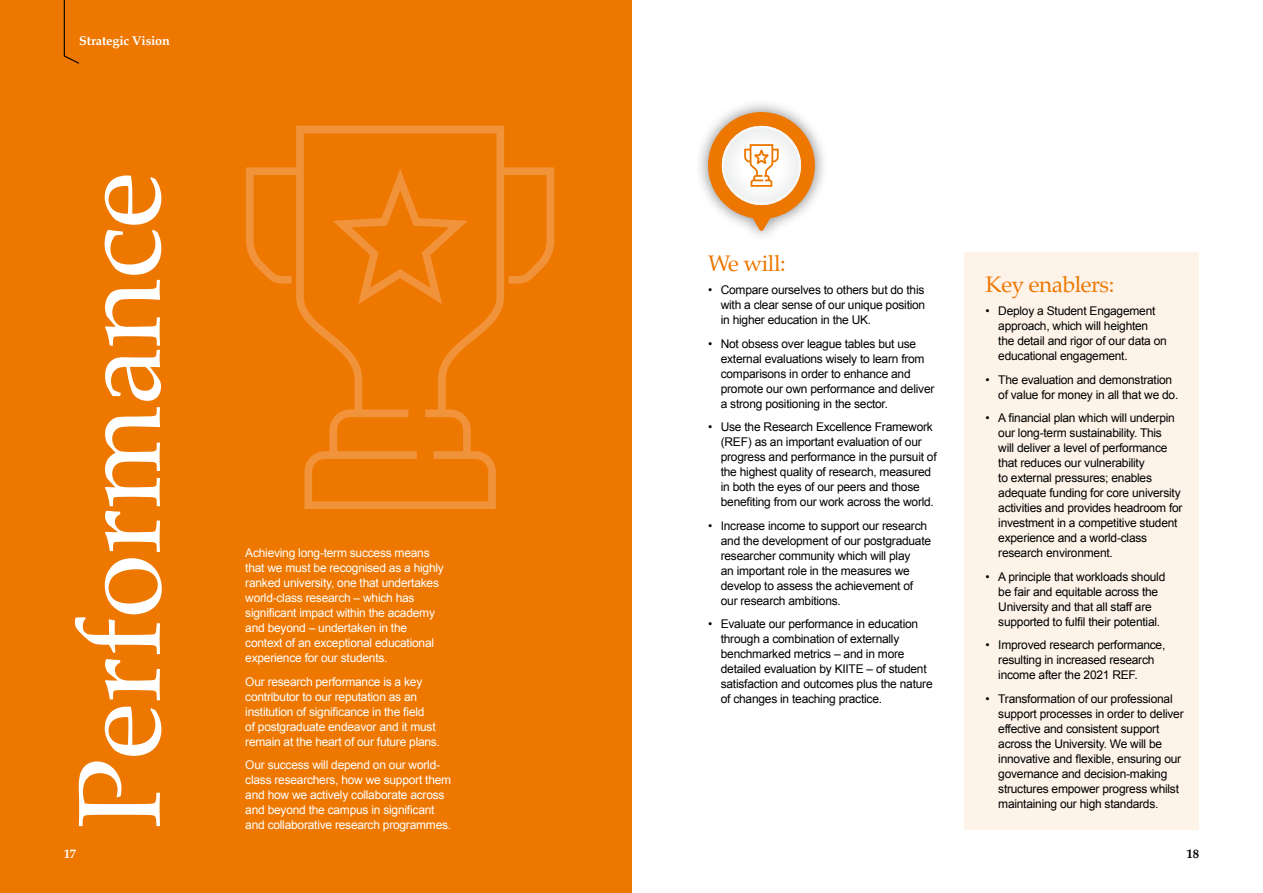
<style>
.page{position:relative;width:1263px;height:893px;background:#fff}
.page>*{position:absolute;margin:0;border:0;box-sizing:border-box;transform-origin:0 0}
.t1{font:117px "Palatino";color:#fff}
.t2{font:22.5px "Palatino";letter-spacing:-.02em;color:#e70}
.t3{font:700 12.75px "Palatino";letter-spacing:-.015em;color:#fff}
.t4{font:700 12.75px "Palatino";color:#000}
.t5{font:12px/15px "Arial";letter-spacing:-.02em;color:#000}
.t6{font:12px/15px "Arial";letter-spacing:-.02em;color:#fff}
</style>
<div class="page">
<div style="left:694px;top:98px;width:135px;height:146px;background:#000;opacity:.5"></div>
<svg style="left:708px;top:112px;width:107px;height:119px"></svg>
<div style="left:0;top:0;width:631px;height:893px;background:#e70"></div>
<div style="left:964px;top:252px;width:235px;height:577px;background:#fdf3e8"></div>
<svg style="left:63px;top:0;width:17px;height:64px"></svg>
<svg style="left:246px;top:125px;width:309px;height:384px"></svg>
<svg style="left:323px;top:170px;width:154px;height:142px"></svg>
<p class="t3" style="left:79px;top:30px;width:92px">Strategic Vision</p>
<h1 class="t1" style="left:23px;top:829px;width:659px;rotate:-90deg">Performance</h1>
<p class="t6" style="left:245px;top:546px;width:200px">Achieving long-term success means that we must be recognised as a highly ranked university, one that undertakes world-class research – which has significant impact within the academy and beyond – undertaken in the context of an exceptional educational experience for our students.</p>
<p class="t6" style="left:245px;top:674px;width:196px">Our research performance is a key contributor to our reputation as an institution of significance in the field<br>of postgraduate endeavor and it must remain at the heart of our future plans.</p>
<p class="t6" style="left:245px;top:758px;width:207px">Our success will depend on our world&shy;class researchers, how we support them and how we actively collaborate across and beyond the campus in significant and collaborative research programmes.</p>
<h2 class="t2" style="left:708px;top:244px;width:79px">We will:</h2>
<p class="t5" style="left:721px;top:283px;width:206px;text-align:justify;text-indent:-13px">• Compare ourselves to others but do this with a clear sense of our unique position in higher education in the UK.</p>
<p class="t5" style="left:721px;top:336px;width:215px;text-indent:-13px">• Not obsess over league tables but use external evaluations wisely to learn from comparisons in order to enhance and promote our own performance and deliver a strong positioning in the sector.</p>
<p class="t5" style="left:721px;top:420px;width:217px;text-indent:-13px">• Use the Research Excellence Framework (REF) as an important evaluation of our progress and performance in the pursuit of the highest quality of research, measured in both the eyes of our peers and those benefiting from our work across the world.</p>
<p class="t5" style="left:721px;top:518px;width:212px;text-indent:-13px">• Increase income to support our research and the development of our postgraduate researcher community which will play<br>an important role in the measures we develop to assess the achievement of our research ambitions.</p>
<p class="t5" style="left:721px;top:617px;width:213px;text-indent:-13px">• Evaluate our performance in education through a combination of externally benchmarked metrics – and in more detailed evaluation by KIITE – of student satisfaction and outcomes plus the nature of changes in teaching practice.</p>
<h2 class="t2" style="left:985px;top:265px;width:130px">Key enablers:</h2>
<p class="t5" style="left:998px;top:304px;width:170px;text-indent:-13px">• Deploy a Student Engagement approach, which will heighten the detail and rigor of our data on educational engagement.</p>
<p class="t5" style="left:998px;top:372px;width:182px;text-indent:-13px">• The evaluation and demonstration of value for money in all that we do.</p>
<p class="t5" style="left:998px;top:411px;width:186px;text-indent:-13px">• A financial plan which will underpin our long-term sustainability. This<br>will deliver a level of performance that reduces our vulnerability<br>to external pressures; enables adequate funding for core university activities and provides headroom for investment in a competitive student experience and a world-class research environment.</p>
<p class="t5" style="left:998px;top:569px;width:169px;text-indent:-13px">• A principle that workloads should be fair and equitable across the University and that all staff are supported to fulfil their potential.</p>
<p class="t5" style="left:998px;top:638px;width:169px;text-indent:-13px">• Improved research performance, resulting in increased research income after the 2021 REF.</p>
<p class="t5" style="left:998px;top:691px;width:187px;text-indent:-13px">• Transformation of our professional support processes in order to deliver effective and consistent support across the University. We will be innovative and flexible, ensuring our governance and decision-making structures empower progress whilst maintaining our high standards.</p>
<p class="t3" style="left:64px;top:843px;width:14px">17</p>
<p class="t4" style="left:1187px;top:843px;width:14px">18</p>
</div>
